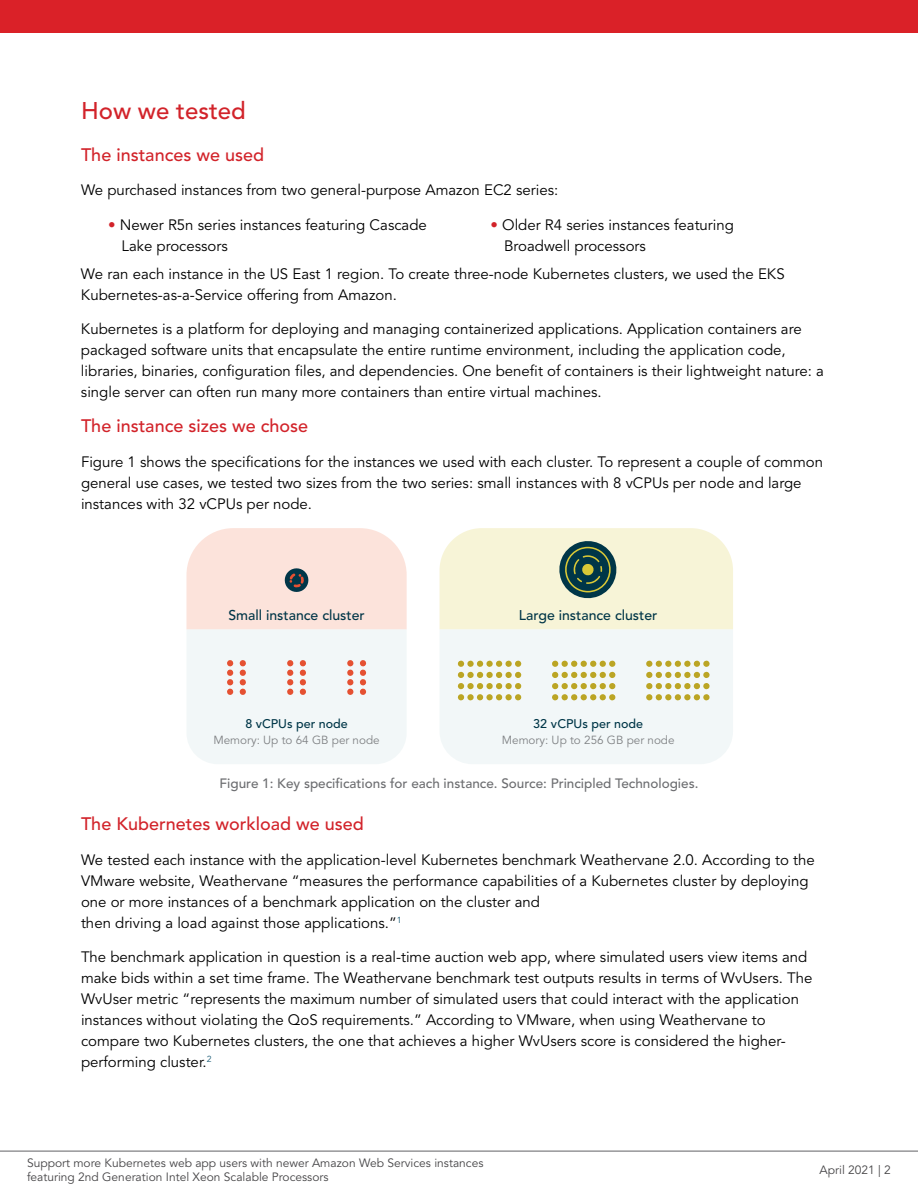
<style>
.page{position:relative;width:918px;height:1188px;background:#fff}
.page>*{position:absolute;margin:0;border:0;box-sizing:border-box;transform-origin:0 0}
.t1{font:500 24px "Avenir LT Pro";color:#d2232a}
.t2{font:500 18px "Avenir LT Pro";color:#d2232a}
.t3{font:15px/21px "Avenir LT Pro";color:#000}
.t4{font:500 14.1px "Avenir LT Pro";color:#003648}
.t5{font:500 13.5px "Avenir LT Pro";color:#6d6e71}
.t6{font:500 12.45px "Avenir LT Pro";color:#003648}
.t7{font:12px/14.4px "Avenir LT Pro";color:#464547}
.t8{font:11.7px "Avenir LT Pro";color:#808285}
.s1{color:#d2232a}
</style>
<div class="page">
<svg style="left:186px;top:529px;width:221px;height:235px"></svg>
<svg style="left:440px;top:529px;width:293px;height:235px"></svg>
<hr style="left:0;top:1151px;width:918px;height:1px;background:#616264">
<div style="left:0;top:0;width:918px;height:32px;background:#da2128"></div>
<h1 class="t1" style="left:81px;top:97px;width:166px">How we tested</h1>
<p class="t2" style="left:81px;top:144px;width:185px">The instances we used</p>
<p class="t3" style="left:81px;top:180px;width:479px">We purchased instances from two general-purpose Amazon EC2 series:</p>
<p class="t3" style="left:122px;top:215px;width:307px;text-indent:-14px"><span class="s1">•</span> Newer R5n series instances featuring Cascade<br>Lake processors</p>
<p class="t3" style="left:504px;top:215px;width:232px;text-indent:-14px"><span class="s1">•</span> Older R4 series instances featuring<br>Broadwell processors</p>
<p class="t3" style="left:81px;top:263px;width:705px">We ran each instance in the US East 1 region. To create three-node Kubernetes clusters, we used the EKS<br>Kubernetes-as-a-Service offering from Amazon.</p>
<p class="t3" style="left:81px;top:319px;width:745px">Kubernetes is a platform for deploying and managing containerized applications. Application containers are packaged software units that encapsulate the entire runtime environment, including the application code, libraries, binaries, configuration files, and dependencies. One benefit of containers is their lightweight nature: a single server can often run many more containers than entire virtual machines.</p>
<p class="t2" style="left:81px;top:415px;width:229px">The instance sizes we chose</p>
<p class="t3" style="left:81px;top:451px;width:744px">Figure 1 shows the specifications for the instances we used with each cluster. To represent a couple of common general use cases, we tested two sizes from the two series: small instances with 8 vCPUs per node and large instances with 32 vCPUs per node.</p>
<p class="t4" style="left:228px;top:606px;width:138px">Small instance cluster</p>
<p class="t6" style="left:245px;top:716px;width:104px">8 vCPUs per node</p>
<p class="t8" style="left:213px;top:733px;width:168px">Memory: Up to 64 GB per node</p>
<p class="t4" style="left:519px;top:606px;width:140px">Large instance cluster</p>
<p class="t6" style="left:533px;top:716px;width:111px">32 vCPUs per node</p>
<p class="t8" style="left:502px;top:733px;width:174px">Memory: Up to 256 GB per node</p>
<p class="t5" style="left:220px;top:776px;width:480px">Figure 1: Key specifications for each instance. Source: Principled Technologies.</p>
<p class="t2" style="left:81px;top:813px;width:284px">The Kubernetes workload we used</p>
<p class="t3" style="left:81px;top:849px;width:735px">We tested each instance with the application-level Kubernetes benchmark Weathervane 2.0. According to the VMware website, Weathervane “measures the performance capabilities of a Kubernetes cluster by deploying one or more instances of a benchmark application on the cluster and<br>then driving a load against those applications.”<sup>1</sup></p>
<p class="t3" style="left:81px;top:947px;width:733px">The benchmark application in question is a real-time auction web app, where simulated users view items and make bids within a set time frame. The Weathervane benchmark test outputs results in terms of WvUsers. The WvUser metric “represents the maximum number of simulated users that could interact with the application instances without violating the QoS requirements.” According to VMware, when using Weathervane to compare two Kubernetes clusters, the one that achieves a higher WvUsers score is considered the higher&shy;performing cluster.<sup>2</sup></p>
<p class="t7" style="left:27px;top:1156px;width:458px">Support more Kubernetes web app users with newer Amazon Web Services instances featuring 2nd Generation Intel Xeon Scalable Processors</p>
<p class="t7" style="left:820px;top:1163px;width:73px">April 2021 | 2</p>
</div>
